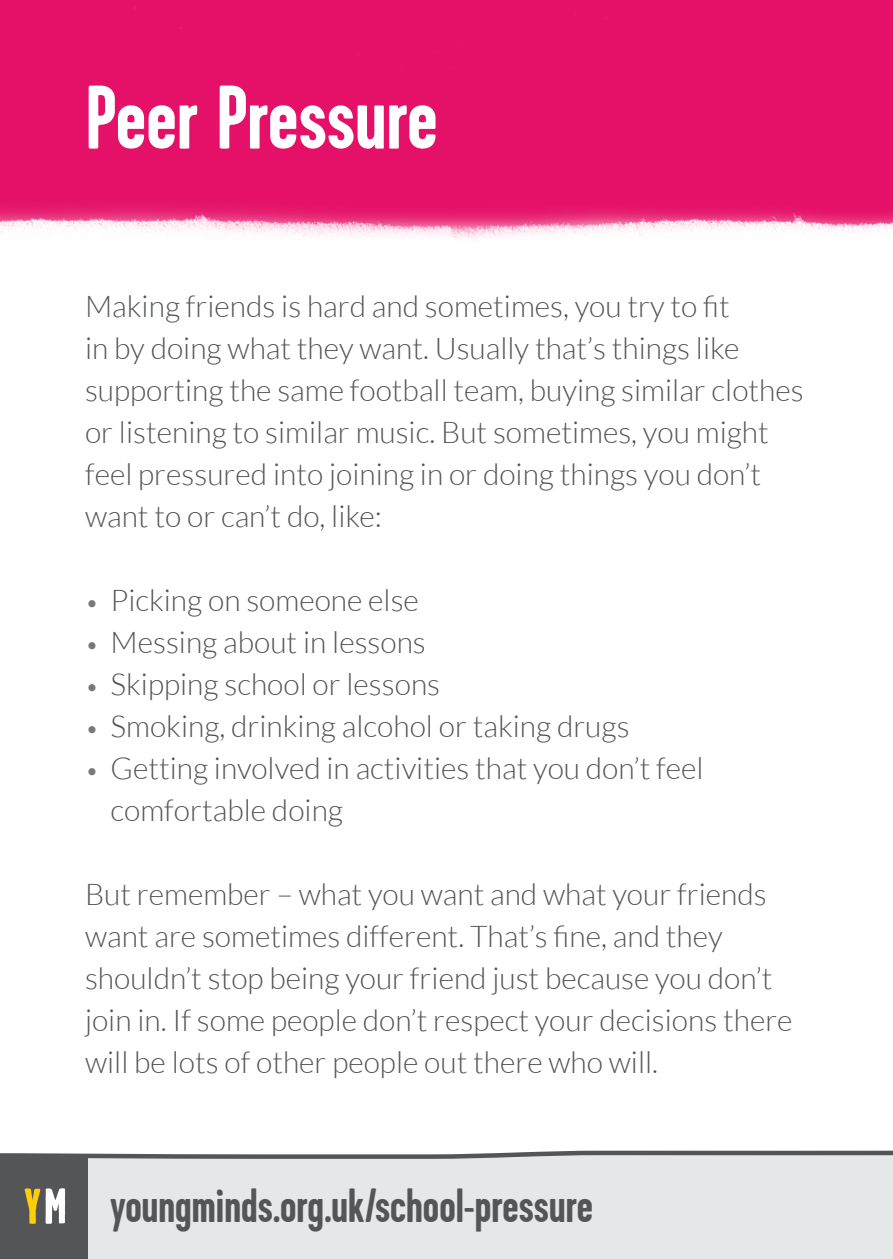
<style>
.page{position:relative;width:893px;height:1259px;background:#fff}
.page>*{position:absolute;margin:0;border:0;box-sizing:border-box;transform-origin:0 0}
.t1{font:700 90px "Garage Gothic";letter-spacing:-.005em;color:#fff}
.t2{font:700 48px "Garage Gothic";color:#545557}
.Body_Content{font:300 30px/42px "Lato";color:#545557}
.s1{font-size:24px;color:#76787b}
</style>
<div class="page">
<img style="left:0;top:0;width:893px;height:240px">
<div style="left:88px;top:1161px;width:805px;height:98px;background:#e6e7e9"></div>
<svg style="left:0;top:1150px;width:893px;height:11px"></svg>
<div style="left:0;top:1157px;width:88px;height:102px;background:#545557"></div>
<svg style="left:25px;top:1188px;width:15px;height:35px"></svg>
<svg style="left:46px;top:1188px;width:19px;height:35px"></svg>
<p class="t1" style="left:85px;top:70px;width:354px">Peer Pressure</p>
<p class="Body_Content" style="left:85px;top:285px;width:720px">Making friends is hard and sometimes, you try to fit<br>in by doing what they want. Usually that’s things like supporting the same football team, buying similar clothes or listening to similar music. But sometimes, you might feel pressured into joining in or doing things you don’t want to or can’t do, like:</p>
<p class="Body_Content" style="left:85px;top:579px;width:335px"><span class="s1">•</span> Picking on someone else</p>
<p class="Body_Content" style="left:85px;top:621px;width:342px"><span class="s1">•</span> Messing about in lessons</p>
<p class="Body_Content" style="left:85px;top:663px;width:357px"><span class="s1">•</span> Skipping school or lessons</p>
<p class="Body_Content" style="left:85px;top:705px;width:546px"><span class="s1">•</span> Smoking, drinking alcohol or taking drugs</p>
<p class="Body_Content" style="left:111px;top:747px;width:595px;text-indent:-26px"><span class="s1">•</span> Getting involved in activities that you don’t feel comfortable doing</p>
<p class="Body_Content" style="left:85px;top:873px;width:709px">But remember – what you want and what your friends want are sometimes different. That’s fine, and they shouldn’t stop being your friend just because you don’t join in. If some people don’t respect your decisions there will be lots of other people out there who will.</p>
<h2 class="t2" style="left:110px;top:1180px;width:484px">youngminds.org.uk/school-pressure</h2>
</div>
